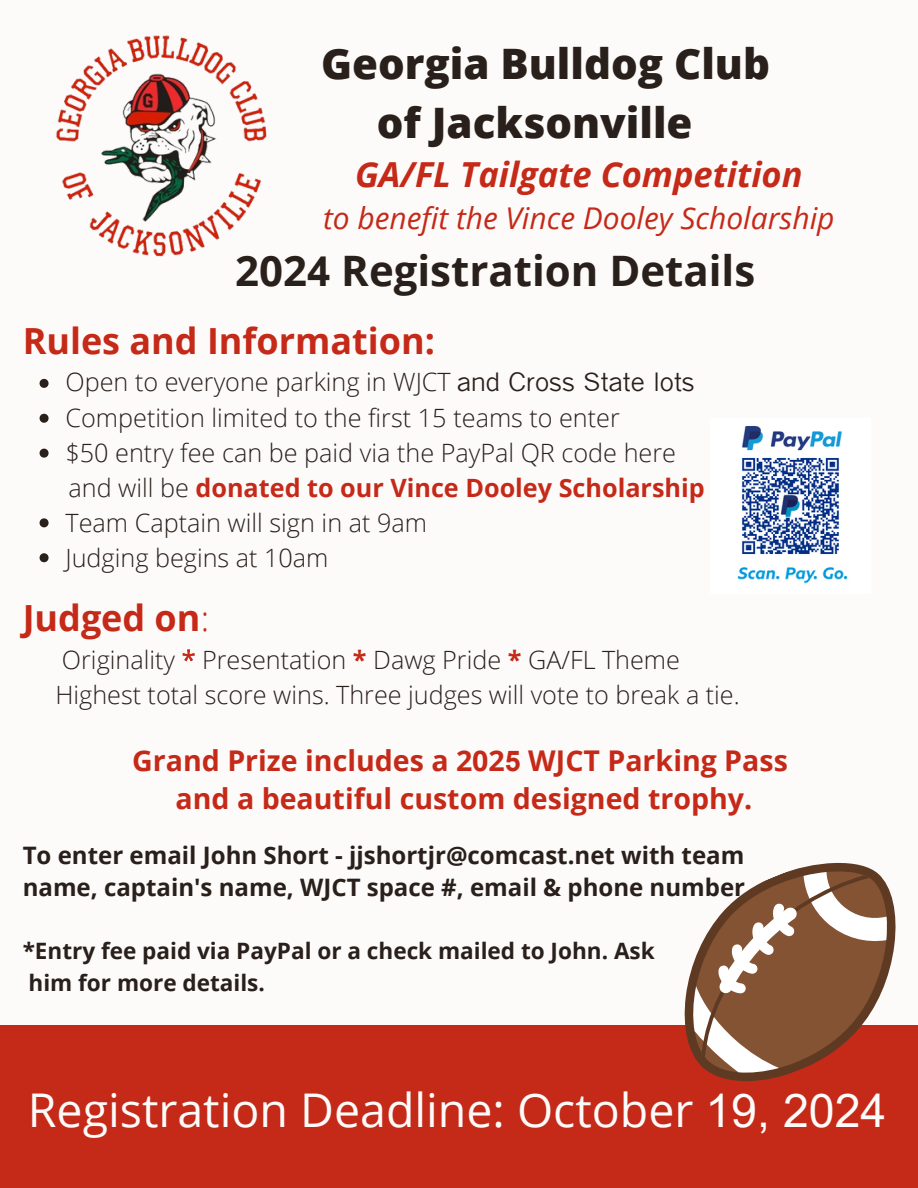
<style>
.page{position:relative;width:918px;height:1188px;background:#fdfbfa}
.page>*{position:absolute;margin:0;border:0;box-sizing:border-box;transform-origin:0 0}
.t1{font:46.5px "Open Sans";color:#fdfbfa}
.t2{font:800 42px/58.5px "Open Sans";color:#29201b;text-align:center}
.t3{font:700 42px "Open Sans";color:#29201b}
.t4{font:700 36px "Open Sans";color:#c52918}
.t5{font:italic 700 34.5px "Open Sans";color:#c52918}
.t6{font:italic 30px "Open Sans";color:#c52918}
.t7{font:700 28.5px/38.7px "Open Sans";color:#c52918;text-align:center}
.t8{font:300 25.2px/35.1px "Open Sans";color:#29201b}
.t9{font:700 24px/32.7px "Open Sans";color:#29201b}
.t10{font:700 22.5px/31.5px "Open Sans";color:#29201b}
.s1{font-family:"Arial"}
.s2{font-family:"Quick Type";font-weight:400}
.s3{font-weight:700;color:#c52918}
.s4{font-weight:300}
.s5{color:#c52918}
</style>
<div class="page">
<img style="left:56px;top:35px;width:211px;height:222px">
<svg style="left:40px;top:379px;width:9px;height:9px"></svg>
<svg style="left:40px;top:414px;width:9px;height:9px"></svg>
<svg style="left:40px;top:449px;width:9px;height:9px"></svg>
<svg style="left:40px;top:518px;width:9px;height:9px"></svg>
<svg style="left:40px;top:553px;width:9px;height:9px"></svg>
<div style="left:0;top:1026px;width:918px;height:162px;background:#c52918"></div>
<svg style="left:679px;top:862px;width:216px;height:220px"></svg>
<img style="left:737px;top:426px;width:111px;height:158px">
<h2 class="t2" style="left:321px;top:34px;width:450px">Georgia Bulldog Club of Jacksonville</h2>
<h3 class="t5" style="left:355px;top:150px;width:449px">GA/FL Tailgate Competition</h3>
<p class="t6" style="left:323px;top:197px;width:513px">to benefit the Vince Dooley Scholarship</p>
<h2 class="t3" style="left:235px;top:241px;width:522px">202<span class="s1">4</span> Registration Details</h2>
<h3 class="t4" style="left:23px;top:316px;width:414px">Rules and Information:</h3>
<p class="t8" style="left:66px;top:364px;width:641px">Open to everyone parking in WJCT <span class="s2">and Cross State lots </span>Competition limited to the first 15 teams to enter<br>$50 entry fee can be paid via the PayPal QR code here and will be <span class="s3">donated to our Vince Dooley Scholarship </span>Team Captain will sign in at 9am<br>Judging begins at 10am</p>
<h3 class="t4" style="left:23px;top:592px;width:188px">Judged on<span class="s4">:</span></h3>
<p class="t8" style="left:55px;top:642px;width:686px">Originality <span class="s5">*</span> Presentation <span class="s3">*</span> Dawg Pride <span class="s3">*</span> GA/FL Theme<br>Highest total score wins. Three judges will vote to break a tie.</p>
<p class="t7" style="left:132px;top:740px;width:657px">Grand Prize includes a 202<span class="s1">5</span> WJCT Parking Pass and a beautiful custom designed trophy.</p>
<p class="t9" style="left:23px;top:838px;width:731px">To enter email John Short - jjshortjr@comcast.net with team name, captain's name, WJCT space #, email &amp; phone number.</p>
<p class="t10" style="left:23px;top:935px;width:634px">*Entry fee paid via PayPal or a check mailed to John. Ask him for more details.</p>
<h1 class="t1" style="left:28px;top:1078px;width:860px">Registration Deadline: October <span class="s1">19, 2024</span></h1>
</div>
